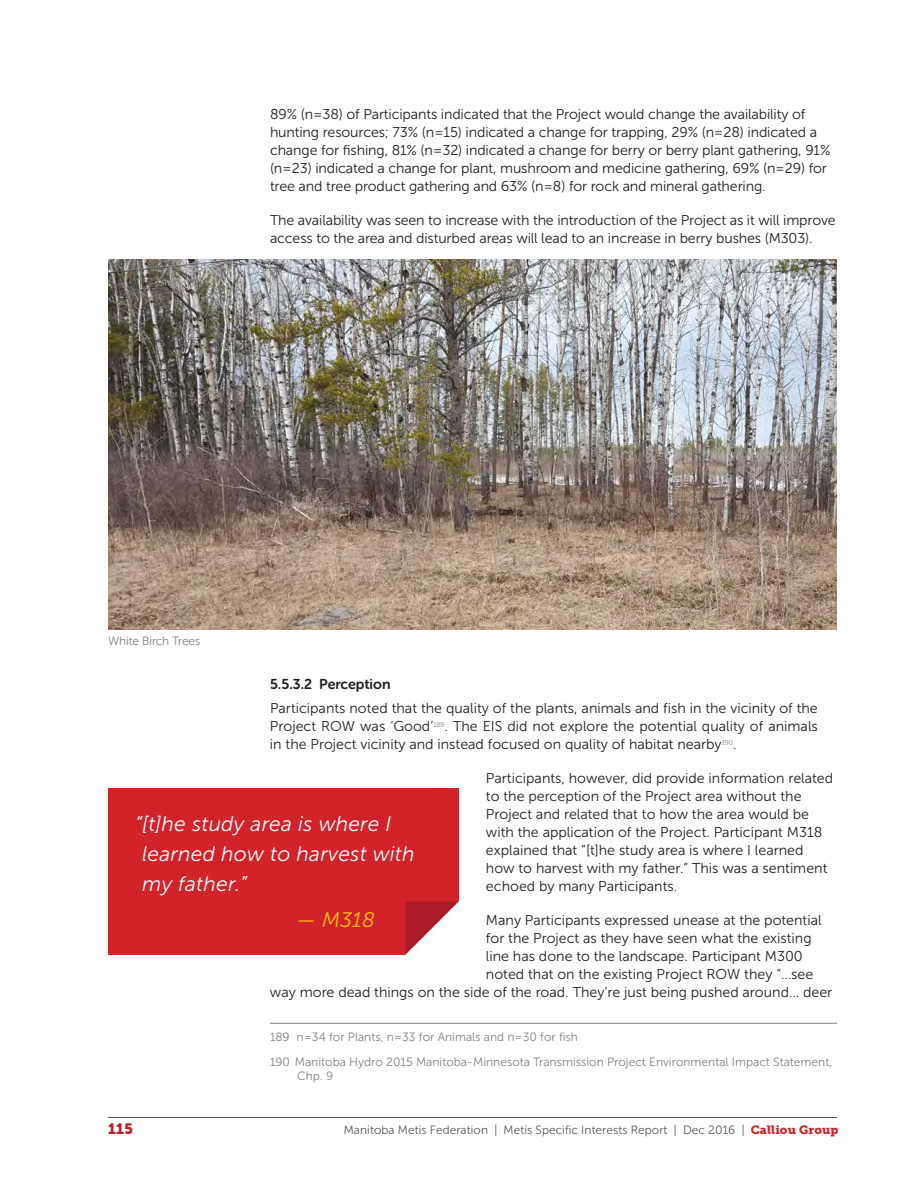
<style>
.page{position:relative;width:918px;height:1188px;background:#fff}
.page>*{position:absolute;margin:0;border:0;box-sizing:border-box;transform-origin:0 0}
.t1{font:italic 21px/30px "Museo Sans 300";letter-spacing:.01em;color:#fff}
.t2{font:italic 21px "Museo Sans 300";color:#ffc20e}
.t3{font:15px "Museo Sans Rounded 900";color:#be1e2d}
.t4{font:14.25px/18px "Museo Sans 300";color:#231f20}
.t5{font:14.25px "Museo Sans Rounded 700";color:#231f20}
.t6{font:12px/24.3px "Museo Sans 300";color:#808285}
.t7{font:12px "Museo Sans Rounded 300";letter-spacing:.01em;color:#58595b}
.t8{font:12px "Museo Sans Rounded 300";color:#808285}
.s1{font-family:"Museo Sans Rounded 300"}
.s2{font-family:"Museo Slab 300"}
.s3{font-family:"Museo Slab 900";color:#d2232a}
</style>
<div class="page">
<hr style="left:108px;top:1117px;width:729px;height:1px;background:#58595b">
<img style="left:108px;top:259px;width:729px;height:370px">
<hr style="left:270px;top:1023px;width:567px;height:1px;background:#808285">
<div style="left:108px;top:788px;width:351px;height:166px;background:#d2232a"></div>
<svg style="left:405px;top:901px;width:54px;height:54px;background:#d68b92"></svg>
<p class="t4" style="left:270px;top:105px;width:562px">89% (n=38) of Participants indicated that the Project would change the availability of hunting resources; 73% (n=15) indicated a change for trapping, 29% (n=28) indicated a change for fishing, 81% (n=32) indicated a change for berry or berry plant gathering, 91% (n=23) indicated a change for plant, mushroom and medicine gathering, 69% (n=29) for tree and tree product gathering and 63% (n=8) for rock and mineral gathering.</p>
<p class="t4" style="left:270px;top:211px;width:567px">The availability was seen to increase with the introduction of the Project as it will improve access to the area and disturbed areas will lead to an increase in berry bushes (M303).</p>
<p class="t8" style="left:108px;top:634px;width:94px">White Birch Trees</p>
<p class="t5" style="left:270px;top:676px;width:122px">5.5.3.2 Perception</p>
<p class="t4" style="left:270px;top:699px;width:549px;text-align:justify">Participants noted that the quality of the plants, animals and fish in the vicinity of the Project ROW was ‘Good’<sup>1</sup><sup>8</sup><sup>9</sup>. The EIS did not explore the potential quality of animals in the Project vicinity and instead focused on quality of habitat nearby<sup>190</sup>.</p>
<p class="t4" style="left:486px;top:769px;width:349px">Participants, however, did provide information related to the perception of the Project area without the Project and related that to how the area would be with the application of the Project. Participant M318 explained that “[t]he study area is where I learned how to harvest with my father.” This was a sentiment echoed by many Participants.</p>
<p class="t4" style="left:486px;top:911px;width:337px">Many Participants expressed unease at the potential</p>
<p class="t4" style="left:486px;top:929px;width:327px">for the Project as they have seen what the existing</p>
<p class="t4" style="left:486px;top:947px;width:318px">line has done to the landscape. Participant M300</p>
<p class="t4" style="left:486px;top:965px;width:329px">noted that on the existing Project ROW they “…see</p>
<p class="t4" style="left:270px;top:983px;width:564px">way more dead things on the side of the road. They’re just being pushed around… deer</p>
<p class="t6" style="left:270px;top:1025px;width:564px"><span class="s1">189</span> n=34 for Plants, n=33 for Animals and n=30 for fish<br><span class="s1">190</span> Manitoba Hydro 2015 Manitoba-Minnesota Transmission Project Environmental Impact Statement,</p>
<p class="t6" style="left:297px;top:1064px;width:38px">Chp. 9</p>
<h1 class="t1" style="left:142px;top:809px;width:274px;text-indent:-7px">“[t]he study area is where I learned how to harvest with my father.”</h1>
<h1 class="t2" style="left:297px;top:909px;width:80px">— M318</h1>
<p class="t3" style="left:108px;top:1120px;width:27px">115</p>
<p class="t7" style="left:344px;top:1123px;width:496px">Manitoba Metis Federation | Metis Specific Interests Report | Dec <span class="s2">2016</span> | <span class="s3">Calliou Group</span></p>
</div>
